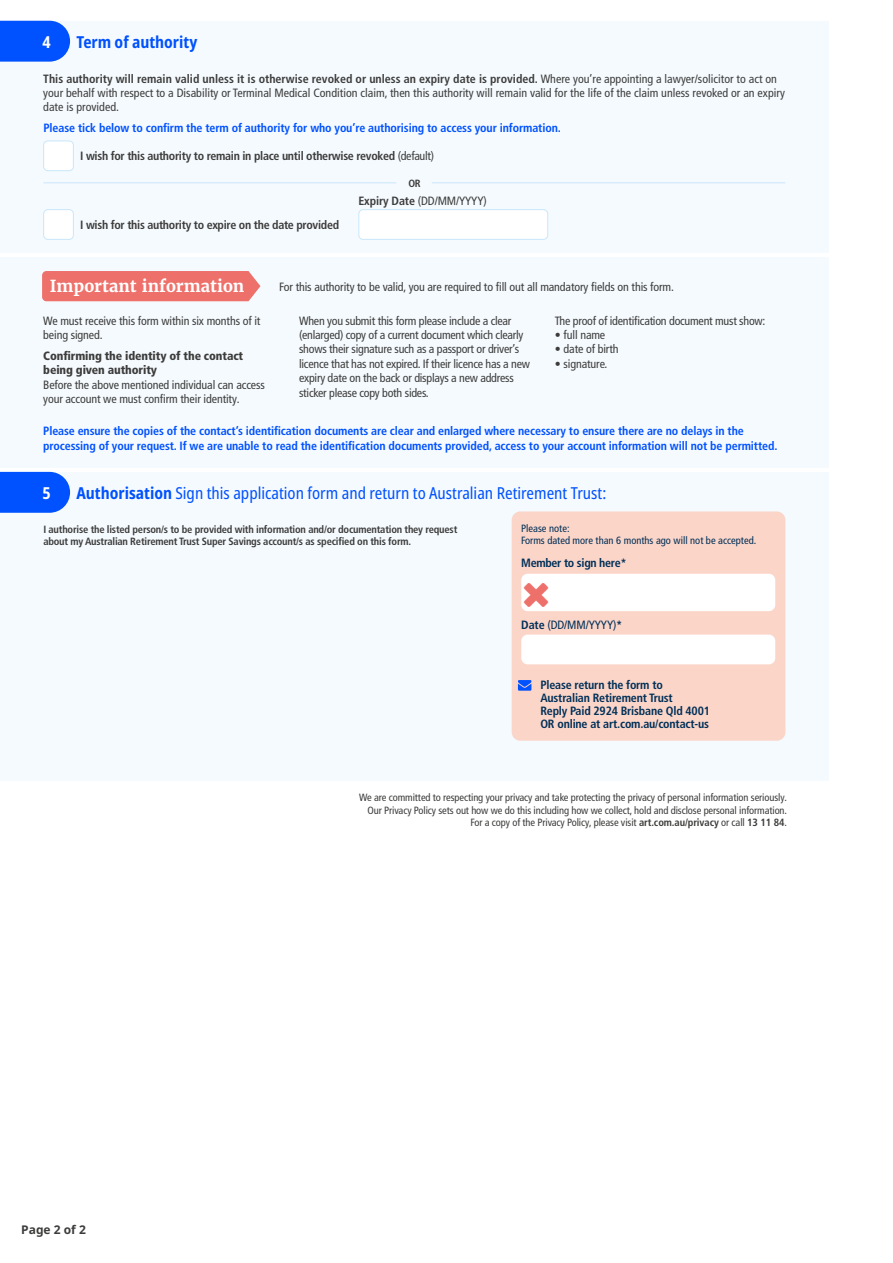
<style>
.page{position:relative;width:893px;height:1263px;background:#fff}
.page>*{position:absolute;margin:0;border:0;box-sizing:border-box;transform-origin:0 0}
.t1{font:condensed 16.5px "Noto Sans";color:#0051ff}
.t2{font:700 16.5px "Merriweather";color:#fff}
.t3{font:700 condensed 16.5px "Noto Sans";color:#0051ff}
.t4{font:700 condensed 16.5px "Noto Sans";color:#fff}
.t5{font:condensed 12px/14.4px "Frutiger LT Pro";letter-spacing:-.01em;color:#3c3c3b}
.t6{font:700 condensed 12px/14.4px "Frutiger LT Pro";letter-spacing:-.01em;color:#0051ff}
.t7{font:700 condensed 12px/12.8px "Frutiger LT Pro";letter-spacing:-.015em;color:#002f57}
.t8{font:700 condensed 12px "Frutiger LT Pro";letter-spacing:-.025em;color:#3c3c3b}
.t9{font:900 condensed 12px/14.4px "Frutiger LT Pro";letter-spacing:-.01em;color:#3c3c3b}
.t10{font:condensed 12px "Frutiger LT Pro";letter-spacing:-.01em;color:#002f57}
.t11{font:700 12px "Noto Sans";color:#3c3c3b}
.t12{font:condensed 10.5px/12.6px "Frutiger LT Pro";letter-spacing:-.01em;color:#3c3c3b;text-align:right}
.t13{font:700 condensed 10.5px/12.6px "Frutiger LT Pro";letter-spacing:-.02em;color:#3c3c3b}
.t14{font:condensed 10.5px/12.6px "Frutiger LT Pro";color:#002f57}
.s1{font-weight:700}
.s2{font-weight:400}
</style>
<div class="page">
<div style="left:0;top:472px;width:829px;height:308px;background:#f5fafe"></div>
<div style="left:0;top:257px;width:829px;height:211px;background:#f5fafe"></div>
<div style="left:0;top:21px;width:829px;height:231px;background:#f5fafe"></div>
<div style="left:359px;top:210px;width:189px;height:29px;background:#fff;border-radius:4px"></div>
<div style="left:358px;top:209px;width:190px;height:31px;border:1px solid #c9e7fa;border-radius:4px"></div>
<div style="left:44px;top:141px;width:29px;height:30px;background:#fff;border-radius:4px"></div>
<div style="left:43px;top:141px;width:31px;height:30px;border:1px solid #c9e7fa;border-radius:4px"></div>
<hr style="left:43px;top:182px;width:353px;height:1px;background:#c9e7fa">
<hr style="left:432px;top:182px;width:353px;height:1px;background:#c9e7fa">
<div style="left:44px;top:210px;width:29px;height:29px;background:#fff;border-radius:4px"></div>
<div style="left:43px;top:209px;width:31px;height:31px;border:1px solid #c9e7fa;border-radius:4px"></div>
<svg style="left:0;top:21px;width:70px;height:41px;background:#115cfe"></svg>
<svg style="left:0;top:472px;width:70px;height:41px;background:#105cfe"></svg>
<div style="left:512px;top:511px;width:273px;height:230px;background:#fbd5c8;border-radius:9px"></div>
<div style="left:521px;top:635px;width:254px;height:29px;background:#fff;border-radius:6px"></div>
<div style="left:521px;top:574px;width:254px;height:37px;background:#fff;border-radius:6px"></div>
<svg style="left:518px;top:680px;width:13px;height:11px"></svg>
<div style="left:42px;top:271px;width:218px;height:30px;background:#ee706a"></div>
<h1 class="t4" style="left:43px;top:30px;width:10px">4</h1>
<h1 class="t3" style="left:76px;top:30px;width:122px">Term of authority</h1>
<p class="t5" style="left:43px;top:71px;width:743px"><span class="s1">This authority will remain valid unless it is otherwise revoked or unless an expiry date is provided.</span> Where you’re appointing a lawyer/solicitor to act on your behalf with respect to a Disability or Terminal Medical Condition claim, then this authority will remain valid for the life of the claim unless revoked or an expiry date is provided.</p>
<p class="t6" style="left:44px;top:121px;width:519px">Please tick below to confirm the term of authority for who you’re authorising to access your information.</p>
<p class="t8" style="left:80px;top:149px;width:355px">I wish for this authority to remain in place until otherwise revoked <span class="s2">(default)</span></p>
<p class="t13" style="left:408px;top:177px;width:14px">OR</p>
<p class="t8" style="left:80px;top:218px;width:260px">I wish for this authority to expire on the date provided</p>
<p class="t5" style="left:358px;top:194px;width:130px"><span class="s1">Expiry Date</span> (DD/MM/YYYY)</p>
<h1 class="t2" style="left:50px;top:275px;width:196px">Important information</h1>
<p class="t5" style="left:43px;top:313px;width:219px">We must receive this form within six months of it being signed.</p>
<p class="t9" style="left:43px;top:348px;width:201px">Confirming the identity of the contact being given authority</p>
<p class="t5" style="left:43px;top:377px;width:223px">Before the above mentioned individual can access your account we must confirm their identity.</p>
<p class="t5" style="left:279px;top:279px;width:396px">For this authority to be valid, you are required to fill out all mandatory fields on this form.</p>
<p class="t5" style="left:299px;top:313px;width:232px">When you submit this form please include a clear (enlarged) copy of a current document which clearly shows their signature such as a passport or driver’s licence that has not expired. If their licence has a new expiry date on the back or displays a new address sticker please copy both sides.</p>
<p class="t5" style="left:555px;top:313px;width:212px">The proof of identification document must show:</p>
<p class="t5" style="left:555px;top:328px;width:52px">• full name</p>
<p class="t5" style="left:555px;top:342px;width:65px">• date of birth</p>
<p class="t5" style="left:555px;top:356px;width:54px">• signature.</p>
<p class="t6" style="left:43px;top:424px;width:736px">Please ensure the copies of the contact’s identification documents are clear and enlarged where necessary to ensure there are no delays in the processing of your request. If we are unable to read the identification documents provided, access to your account information will not be permitted.</p>
<h1 class="t1" style="left:76px;top:481px;width:531px"><span class="s1">Authorisation</span> Sign this application form and return to Australian Retirement Trust:</h1>
<h1 class="t4" style="left:43px;top:481px;width:10px">5</h1>
<p class="t13" style="left:43px;top:523px;width:415px">I authorise the listed person/s to be provided with information and/or documentation they request about my Australian Retirement Trust Super Savings account/s as specified on this form.</p>
<p class="t14" style="left:521px;top:522px;width:237px">Please note:<br>Forms dated more than 6 months ago will not be accepted.</p>
<p class="t7" style="left:521px;top:557px;width:107px">Member to sign here*</p>
<p class="t10" style="left:521px;top:618px;width:103px"><span class="s1">Date</span> (DD/MM/YYYY)<span class="s1">*</span></p>
<p class="t7" style="left:540px;top:679px;width:171px">Please return the form to<br>Australian Retirement Trust<br>Reply Paid 2924 Brisbane Qld 4001<br>OR online at art.com.au/contact-us</p>
<p class="t11" style="left:21px;top:1221px;width:66px">Page 2 of 2</p>
<p class="t12" style="left:359px;top:791px;width:429px">We are committed to respecting your privacy and take protecting the privacy of personal information seriously.<br>Our Privacy Policy sets out how we do this including how we collect, hold and disclose personal information.<br>For a copy of the Privacy Policy, please visit <span class="s1">art.com.au/privacy</span> or call <span class="s1">13 11 84</span>.</p>
</div>
